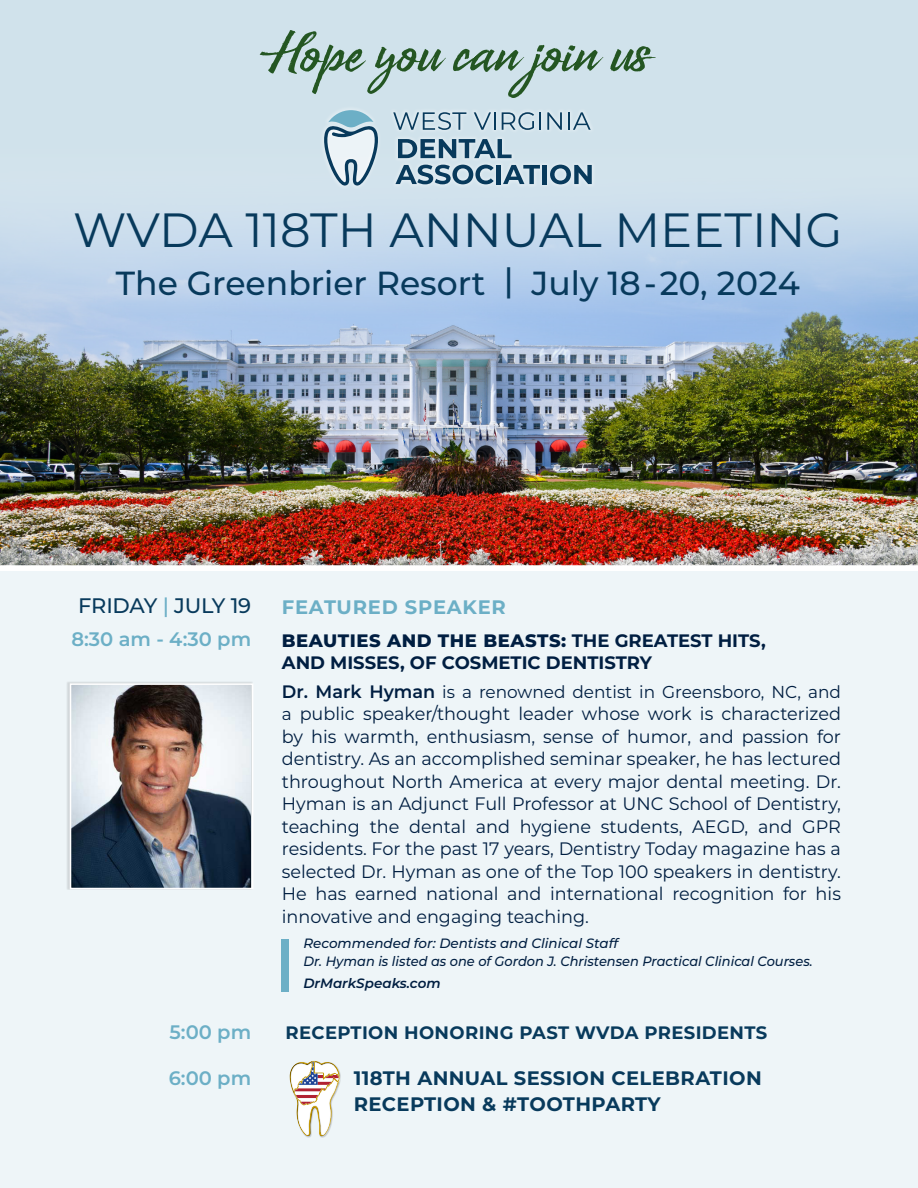
<style>
.page{position:relative;width:918px;height:1188px;background:#fff}
.page>*{position:absolute;margin:0;border:0;box-sizing:border-box;transform-origin:0 0}
.t1{font:48px "Montserrat";color:#083a5c}
.t2{font:500 33.3px "Montserrat";color:#083a5c}
.t3{font:500 21px "Montserrat";letter-spacing:-.01em;color:#083a5c}
.t4{font:700 19.5px/25.5px "Montserrat";letter-spacing:.02em;color:#083a5c}
.t5{font:600 19.5px "Montserrat";color:#6cafc6}
.t6{font:700 19.5px "Montserrat";letter-spacing:.04em;color:#6cafc6}
.t7{font:18px/22.5px "Montserrat";color:#001e41;text-align:justify}
.t8{font:700 18px/21.6px "Montserrat";color:#001e41}
.t9{font:700 18px "Montserrat";letter-spacing:.02em;color:#083a5c}
.t10{font:17.25px "Montserrat";color:#001e41}
.t11{font:italic 500 13.5px "Montserrat";color:#001e41;scale:.96 1}
.t12{font:italic 500 13.5px "Montserrat";color:#001e41}
.t13{font:italic 600 13.5px "Montserrat";color:#001e41}
.s1{color:#6cafc6}
.s2{font-weight:800}
.s3{font-weight:600;font-size:18px}
.s4{font-size:17.25px}
</style>
<div class="page">
<img style="left:0;top:392px;width:918px;height:173px">
<svg style="left:0;top:0;width:918px;height:392px;background:#bacedc"></svg>
<div style="left:0;top:572px;width:918px;height:616px;background:#eef5f8"></div>
<svg style="left:260px;top:30px;width:396px;height:68px;background:#b5cccb"></svg>
<div style="left:319px;top:105px;width:277px;height:85px;background:#d2e3eb"></div>
<svg style="left:398px;top:139px;width:114px;height:19px"></svg>
<svg style="left:395px;top:165px;width:99px;height:19px"></svg>
<hr style="left:497px;top:165px;width:4px;height:19px;background:#083a5c">
<svg style="left:503px;top:165px;width:37px;height:19px"></svg>
<div style="left:542px;top:165px;width:5px;height:19px;background:#083a5c"></div>
<svg style="left:550px;top:165px;width:42px;height:19px"></svg>
<svg style="left:393px;top:112px;width:73px;height:18px"></svg>
<svg style="left:474px;top:112px;width:22px;height:18px"></svg>
<svg style="left:502px;top:112px;width:32px;height:18px"></svg>
<svg style="left:540px;top:112px;width:1px;height:18px"></svg>
<svg style="left:547px;top:112px;width:15px;height:18px"></svg>
<svg style="left:568px;top:112px;width:23px;height:18px"></svg>
<svg style="left:324px;top:110px;width:54px;height:76px"></svg>
<div style="left:282px;top:940px;width:7px;height:52px;background:#6cafc6"></div>
<div style="left:66px;top:681px;width:187px;height:209px;background:#dadfe2"></div>
<img style="left:73px;top:686px;width:177px;height:200px">
<div style="left:70px;top:683px;width:183px;height:206px;border:2px solid #fff"></div>
<div style="left:290px;top:1061px;width:51px;height:77px;background:#231f20;opacity:.21"></div>
<div style="left:289px;top:1061px;width:51px;height:76px;background:#231f20;opacity:.75"></div>
<svg style="left:290px;top:1061px;width:50px;height:75px"></svg>
<p class="t1" style="left:73px;top:197px;width:771px">WVDA 118TH ANNUAL MEETING</p>
<p class="t2" style="left:116px;top:260px;width:686px">The Greenbrier Resort | July 18-20, 2024</p>
<p class="t3" style="left:78px;top:591px;width:175px">FRIDAY <span class="s1">|</span> JULY 19</p>
<p class="t5" style="left:71px;top:626px;width:181px">8:30 am - 4:30 pm</p>
<p class="t5" style="left:170px;top:1018px;width:83px">5:00 pm</p>
<p class="t5" style="left:169px;top:1065px;width:84px">6:00 pm</p>
<p class="t6" style="left:282px;top:593px;width:226px">FEATURED SPEAKER</p>
<p class="t8" style="left:282px;top:629px;width:485px"><span class="s2">BEAUTIES AND THE BEASTS:</span> THE GREATEST HITS,<br>AND MISSES, OF COSMETIC DENTISTRY</p>
<p class="t10" style="left:282px;top:680px;width:561px"><span class="s3">Dr. Mark Hyman</span> is a renowned dentist in Greensboro, NC, and</p>
<p class="t7" style="left:282px;top:702px;width:561px"><span class="s4">a</span> public speaker/thought leader whose work is characterized by his warmth, enthusiasm, sense of humor, and passion for dentistry. As an accomplished seminar speaker, he has lectured throughout North America at every major dental meeting. Dr.<br>Hyman is an Adjunct Full Professor at UNC School of Dentistry, teaching the dental and hygiene students, AEGD, and GPR residents. For the past 17 years, Dentistry Today magazine has a selected Dr. Hyman as one of the Top 100 speakers in dentistry.<br>He has earned national and international recognition for his innovative and engaging teaching.</p>
<p class="t12" style="left:303px;top:934px;width:316px">Recommended for: Dentists and Clinical Staff</p>
<p class="t11" style="left:303px;top:952px;width:532px">Dr. Hyman is listed as one of Gordon J. Christensen Practical Clinical Courses.</p>
<p class="t13" style="left:303px;top:974px;width:139px">DrMarkSpeaks.com</p>
<p class="t9" style="left:285px;top:1019px;width:483px">RECEPTION HONORING PAST WVDA PRESIDENTS</p>
<p class="t4" style="left:354px;top:1065px;width:410px">118TH ANNUAL SESSION CELEBRATION<br>RECEPTION &amp; #TOOTHPARTY</p>
</div>
